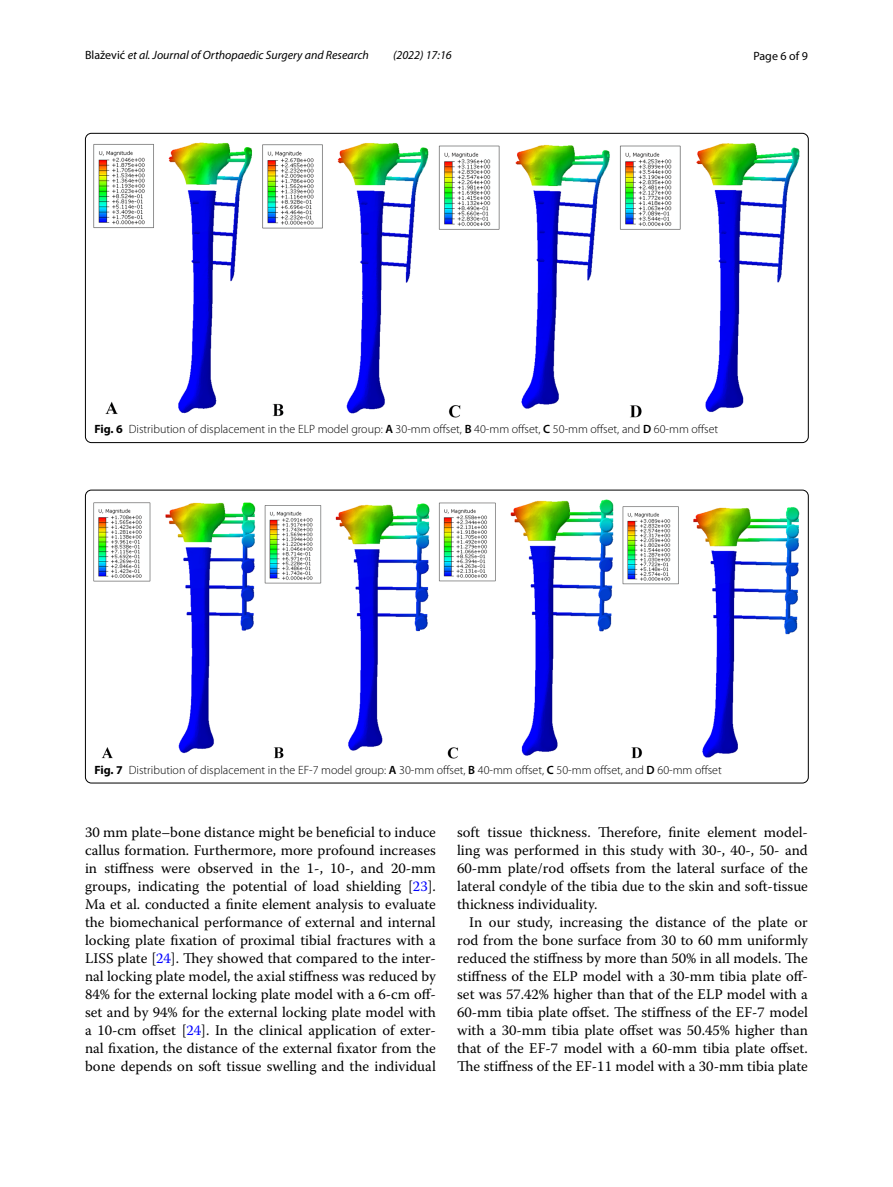
<style>
.page{position:relative;width:893px;height:1187px;background:#fff}
.page>*{position:absolute;margin:0;border:0;box-sizing:border-box;transform-origin:0 0}
.t1{font:14.7px/18px "Warnock Pro";color:#000;text-align:justify}
.t2{font:300 12px "Myriad Pro";color:#000}
.t3{font:italic 12px "Myriad Pro";color:#000}
.t4{font:12px "Myriad Pro";color:#000}
.s1{font-style:normal}
.s2{font-weight:700}
.s3{font-weight:600}
.s4{color:#00f}
</style>
<div class="page">
<img style="left:94px;top:142px;width:706px;height:275px">
<img style="left:94px;top:499px;width:706px;height:259px">
<p class="t3" style="left:85px;top:48px;width:285px"><span class="s1">Blažević</span> et al. Journal of Orthopaedic Surgery and Research</p>
<p class="t3" style="left:393px;top:48px;width:60px">(2022) 17:16</p>
<p class="t4" style="left:753px;top:48px;width:56px">Page 6 of 9</p>
<p class="t2" style="left:94px;top:422px;width:625px"><span class="s2">Fig. 6</span> Distribution of displacement in the ELP model group: <span class="s3">A</span> 30-mm offset, <span class="s3">B</span> 40-mm offset, <span class="s3">C</span> 50-mm offset, and <span class="s3">D</span> 60-mm offset</p>
<p class="t2" style="left:94px;top:763px;width:629px"><span class="s2">Fig. 7</span> Distribution of displacement in the EF-7 model group: <span class="s3">A</span> 30-mm offset, <span class="s3">B</span> 40-mm offset, <span class="s3">C</span> 50-mm offset, and <span class="s3">D</span> 60-mm offset</p>
<p class="t1" style="left:85px;top:823px;width:352px">30 mm plate–bone distance might be beneficial to induce callus formation. Furthermore, more profound increases in stiffness were observed in the 1-, 10-, and 20-mm groups, indicating the potential of load shielding [<span class="s4">23</span>].<br>Ma et al. conducted a finite element analysis to evaluate the biomechanical performance of external and internal locking plate fixation of proximal tibial fractures with a LISS plate [<span class="s4">24</span>]. They showed that compared to the inter&shy;nal locking plate model, the axial stiffness was reduced by 84% for the external locking plate model with a 6-cm off&shy;set and by 94% for the external locking plate model with a 10-cm offset [<span class="s4">24</span>]. In the clinical application of exter&shy;nal fixation, the distance of the external fixator from the bone depends on soft tissue swelling and the individual</p>
<p class="t1" style="left:457px;top:823px;width:352px">soft tissue thickness. Therefore, finite element model&shy;ling was performed in this study with 30-, 40-, 50- and 60-mm plate/rod offsets from the lateral surface of the lateral condyle of the tibia due to the skin and soft-tissue thickness individuality.</p>
<p class="t1" style="left:457px;top:913px;width:352px;text-indent:12px">In our study, increasing the distance of the plate or rod from the bone surface from 30 to 60 mm uniformly reduced the stiffness by more than 50% in all models. The stiffness of the ELP model with a 30-mm tibia plate off&shy;set was 57.42% higher than that of the ELP model with a 60-mm tibia plate offset. The stiffness of the EF-7 model with a 30-mm tibia plate offset was 50.45% higher than that of the EF-7 model with a 60-mm tibia plate offset.<br>The stiffness of the EF-11 model with a 30-mm tibia plate</p>
</div>
